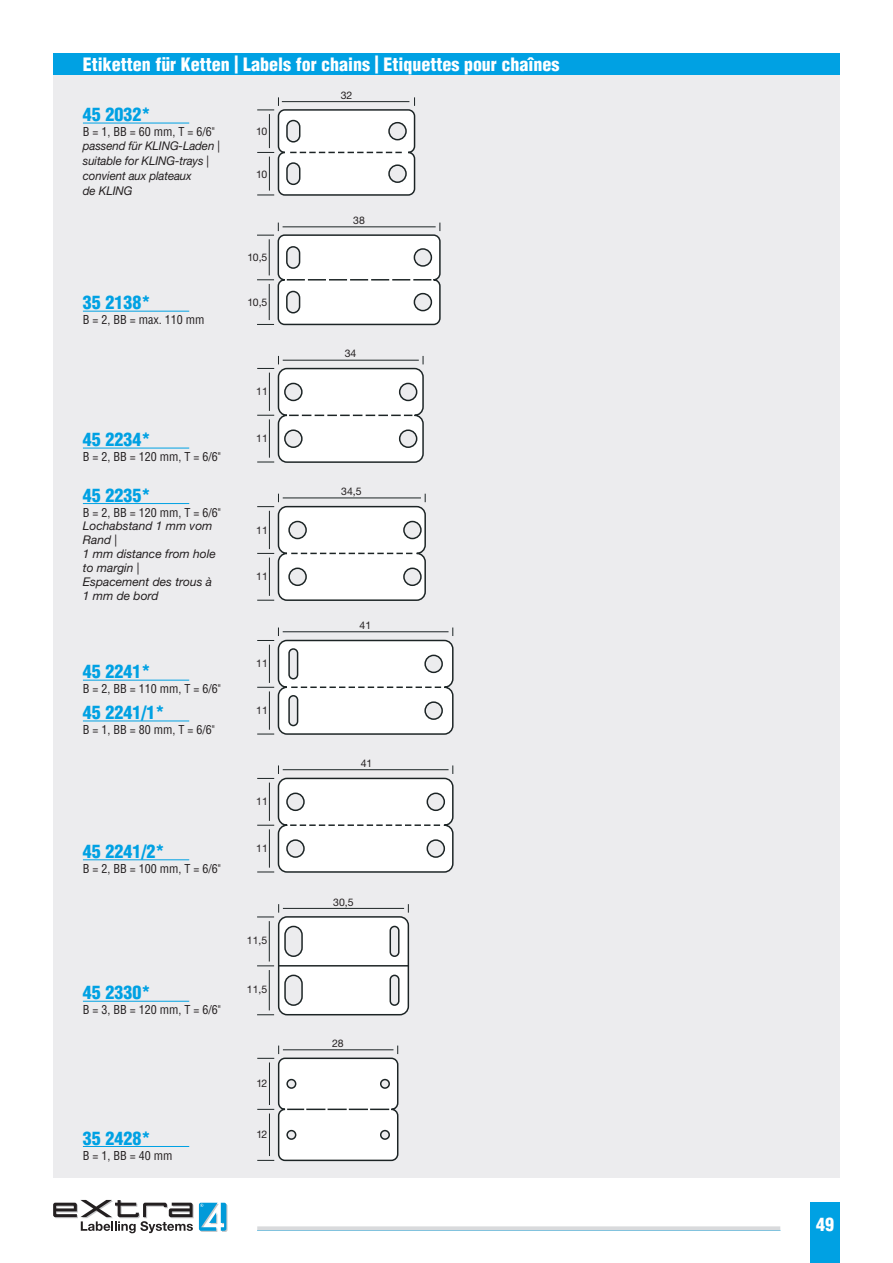
<style>
.page{position:relative;width:893px;height:1263px;background:#fff}
.page>*{position:absolute;margin:0;border:0;box-sizing:border-box;transform-origin:0 0}
.t1{font:900 condensed 18px "Helvetica";color:#00a1e3}
.t2{font:900 condensed 18px "Helvetica";color:#fff}
.t3{font:condensed 12px "Helvetica";color:#231f20}
.t4{font:italic 12px/14px "Helvetica Neue";color:#231f20}
.t5{font:italic 12px/15px "Helvetica Neue";color:#231f20;scale:.96 1}
.t6{font:10.5px "Helvetica Neue";color:#231f20}
</style>
<div class="page">
<div style="left:53px;top:53px;width:787px;height:1125px;background:#ececee"></div>
<div style="left:53px;top:53px;width:787px;height:22px;background:#00a1e3"></div>
<hr style="left:257px;top:1230px;width:523px;height:1px;background:#00a1e3">
<svg style="left:257px;top:1226px;width:523px;height:4px;background:#dcdddf"></svg>
<div style="left:810px;top:1202px;width:30px;height:61px;background:#00a1e3"></div>
<svg style="left:53px;top:1200px;width:175px;height:33px"></svg>
<svg style="left:257px;top:356px;width:167px;height:107px"></svg>
<hr style="left:269px;top:373px;width:1px;height:38px;background:#1c2425">
<hr style="left:269px;top:419px;width:1px;height:39px;background:#1c2425">
<hr style="left:83px;top:448px;width:106px;height:1px;background:#00a1e3">
<svg style="left:257px;top:494px;width:169px;height:107px"></svg>
<hr style="left:83px;top:503px;width:106px;height:1px;background:#00a1e3">
<svg style="left:257px;top:627px;width:197px;height:108px"></svg>
<hr style="left:83px;top:721px;width:106px;height:1px;background:#00a1e3">
<hr style="left:83px;top:680px;width:106px;height:1px;background:#00a1e3">
<svg style="left:257px;top:765px;width:197px;height:108px"></svg>
<hr style="left:83px;top:859px;width:106px;height:1px;background:#00a1e3">
<svg style="left:257px;top:97px;width:159px;height:99px"></svg>
<hr style="left:269px;top:114px;width:1px;height:34px;background:#1c2425">
<hr style="left:269px;top:157px;width:1px;height:34px;background:#1c2425">
<hr style="left:83px;top:123px;width:106px;height:1px;background:#00a1e3">
<svg style="left:257px;top:223px;width:184px;height:103px"></svg>
<hr style="left:83px;top:311px;width:106px;height:1px;background:#00a1e3">
<svg style="left:257px;top:1045px;width:142px;height:117px"></svg>
<hr style="left:269px;top:1062px;width:1px;height:43px;background:#1c2425">
<hr style="left:269px;top:1113px;width:1px;height:43px;background:#1c2425">
<hr style="left:83px;top:1146px;width:106px;height:1px;background:#00a1e3">
<div style="left:278px;top:916px;width:131px;height:99px;background:#fff;border:1px solid #1c2425;border-radius:9px"></div>
<div style="left:390px;top:926px;width:9px;height:31px;background:#ececee;border:1px solid #1c2425;border-radius:4px"></div>
<div style="left:284px;top:926px;width:19px;height:31px;background:#ececee;border:1px solid #1c2425;border-radius:9px"></div>
<div style="left:390px;top:975px;width:9px;height:31px;background:#ececee;border:1px solid #1c2425;border-radius:4px"></div>
<div style="left:284px;top:975px;width:19px;height:31px;background:#ececee;border:1px solid #1c2425;border-radius:9px"></div>
<hr style="left:279px;top:965px;width:129px;height:1px;background:#1c2425">
<hr style="left:283px;top:908px;width:121px;height:1px;background:#1c2425">
<svg style="left:257px;top:904px;width:22px;height:14px"></svg>
<svg style="left:257px;top:965px;width:17px;height:1px"></svg>
<svg style="left:257px;top:1014px;width:17px;height:1px"></svg>
<hr style="left:269px;top:921px;width:1px;height:40px;background:#1c2425">
<hr style="left:269px;top:970px;width:1px;height:40px;background:#1c2425">
<hr style="left:83px;top:1001px;width:106px;height:1px;background:#00a1e3">
<h1 class="t2" style="left:83px;top:53px;width:478px">Etiketten für Ketten | Labels for chains | Etiquettes pour chaînes</h1>
<h1 class="t1" style="left:83px;top:103px;width:69px">45 2032*</h1>
<p class="t3" style="left:83px;top:124px;width:134px">B=1,BB=60mm,T=6/6"</p>
<p class="t5" style="left:83px;top:138px;width:144px">passend für KLING-Laden | suitable for KLING-trays | convient aux plateaux<br>de KLING</p>
<h1 class="t1" style="left:83px;top:291px;width:69px">35 2138*</h1>
<p class="t3" style="left:83px;top:312px;width:123px">B = 2, BB = max. 110 mm</p>
<p class="t6" style="left:256px;top:125px;width:13px">10</p>
<p class="t6" style="left:256px;top:168px;width:13px">10</p>
<p class="t6" style="left:248px;top:251px;width:21px">10,5</p>
<p class="t6" style="left:248px;top:296px;width:21px">10,5</p>
<p class="t6" style="left:256px;top:385px;width:13px">11</p>
<h1 class="t1" style="left:83px;top:428px;width:69px">45 2234*</h1>
<p class="t6" style="left:256px;top:432px;width:13px">11</p>
<p class="t3" style="left:83px;top:449px;width:140px">B = 2, BB = 120 mm, T = 6/6"</p>
<h1 class="t1" style="left:83px;top:484px;width:69px">45 2235*</h1>
<p class="t3" style="left:83px;top:505px;width:140px">B = 2, BB = 120 mm, T = 6/6"</p>
<p class="t4" style="left:83px;top:519px;width:134px">Lochabstand 1 mm vom<br>Rand |<br>1 mm distance from hole to margin |<br>Espacement des trous à<br>1 mm de bord</p>
<h1 class="t1" style="left:83px;top:660px;width:69px">45 2241*</h1>
<p class="t3" style="left:83px;top:681px;width:140px">B = 2, BB = 110 mm, T = 6/6"</p>
<h1 class="t1" style="left:83px;top:701px;width:83px">45 2241/1*</h1>
<p class="t3" style="left:83px;top:722px;width:134px">B=1,BB=80mm,T=6/6"</p>
<h1 class="t1" style="left:83px;top:840px;width:83px">45 2241/2*</h1>
<p class="t3" style="left:83px;top:861px;width:140px">B = 2, BB = 100 mm, T = 6/6"</p>
<h1 class="t1" style="left:83px;top:981px;width:69px">45 2330*</h1>
<p class="t3" style="left:83px;top:1002px;width:140px">B = 3, BB = 120 mm, T = 6/6"</p>
<h1 class="t1" style="left:83px;top:1127px;width:69px">35 2428*</h1>
<p class="t3" style="left:83px;top:1147px;width:91px">B=1,BB=40mm</p>
<p class="t6" style="left:256px;top:524px;width:13px">11</p>
<p class="t6" style="left:256px;top:570px;width:13px">11</p>
<p class="t6" style="left:256px;top:657px;width:13px">11</p>
<p class="t6" style="left:256px;top:704px;width:13px">11</p>
<p class="t6" style="left:256px;top:795px;width:13px">11</p>
<p class="t6" style="left:256px;top:842px;width:13px">11</p>
<p class="t6" style="left:247px;top:934px;width:22px">11,5</p>
<p class="t6" style="left:247px;top:983px;width:22px">11,5</p>
<p class="t6" style="left:256px;top:1077px;width:13px">12</p>
<p class="t6" style="left:256px;top:1128px;width:13px">12</p>
<p class="t6" style="left:341px;top:89px;width:13px">32</p>
<p class="t6" style="left:353px;top:214px;width:13px">38</p>
<p class="t6" style="left:345px;top:347px;width:13px">34</p>
<p class="t6" style="left:341px;top:485px;width:22px">34,5</p>
<p class="t6" style="left:359px;top:619px;width:13px">41</p>
<p class="t6" style="left:361px;top:757px;width:13px">41</p>
<p class="t6" style="left:333px;top:896px;width:22px">30,5</p>
<p class="t6" style="left:332px;top:1037px;width:13px">28</p>
<h1 class="t2" style="left:816px;top:1213px;width:19px">49</h1>
</div>
